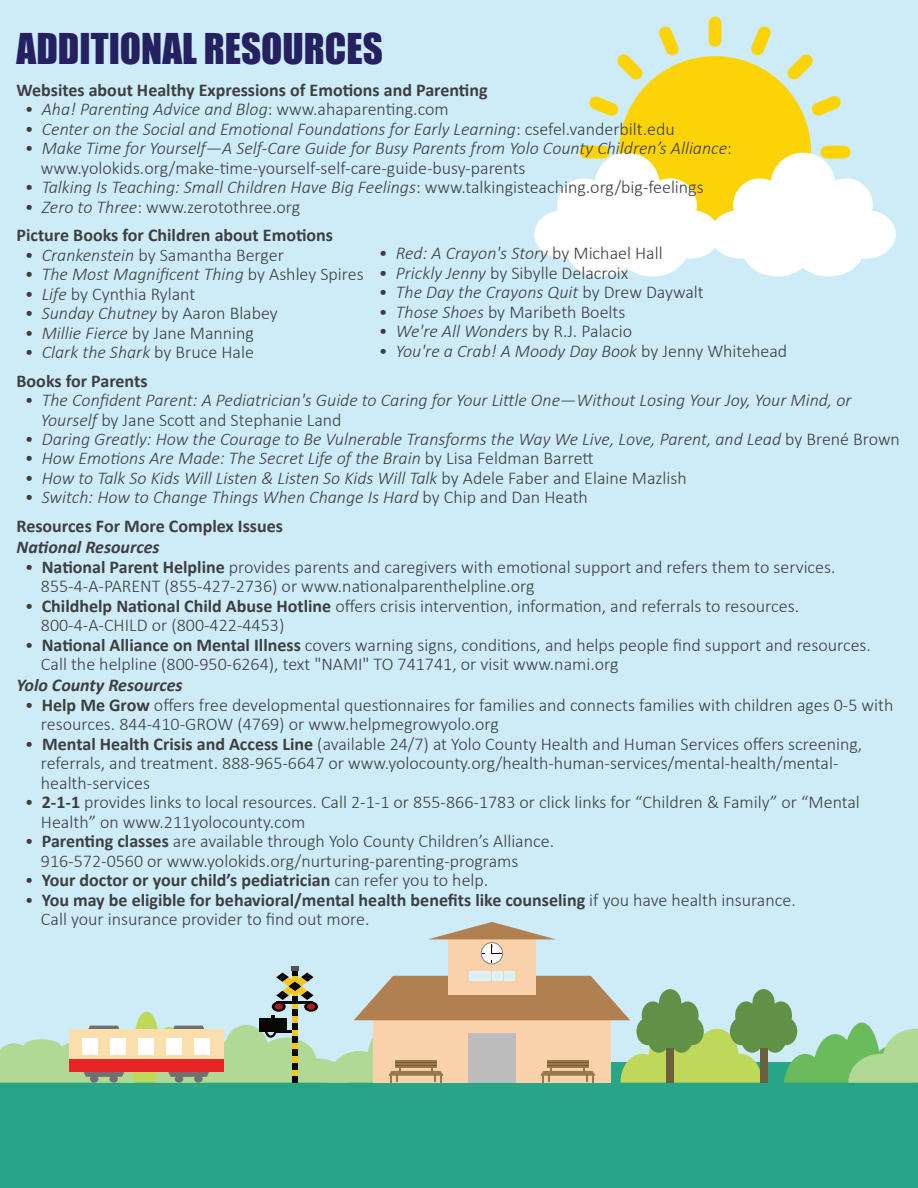
<style>
.page{position:relative;width:918px;height:1188px;background:#cdecf8}
.page>*{position:absolute;margin:0;border:0;box-sizing:border-box;transform-origin:0 0}
.t1{font:39px "Impact";color:#252161}
.t2{font:300 18px/19.5px "Calibri";color:#3e3e3f}
.t3{font:italic 300 18px/19.5px "Calibri";color:#3e3e3f}
.t4{font:700 18px/28.5px "Calibri";color:#3e3e3f}
.t5{font:italic 700 18px "Calibri";color:#3e3e3f}
.s1{font-style:normal}
.s2{font-weight:300}
.s3{font-weight:300;font-style:italic}
.s4{font-style:italic}
.s5{font-weight:700;font-style:normal}
.s6{font-weight:700}
</style>
<div class="page">
<div style="left:0;top:1063px;width:918px;height:125px;background:#28a587"></div>
<div style="left:619px;top:56px;width:192px;height:192px;background:#fcd306;border-radius:50%"></div>
<div style="left:709px;top:17px;width:12px;height:30px;background:#fcd306;border-radius:6px"></div>
<svg style="left:787px;top:54px;width:26px;height:26px"></svg>
<div style="left:820px;top:146px;width:31px;height:13px;background:#fcd306;border-radius:6px"></div>
<div style="left:580px;top:146px;width:30px;height:13px;background:#fcd306;border-radius:6px"></div>
<svg style="left:617px;top:54px;width:26px;height:26px"></svg>
<svg style="left:751px;top:26px;width:20px;height:30px"></svg>
<svg style="left:811px;top:96px;width:30px;height:20px"></svg>
<svg style="left:589px;top:96px;width:30px;height:20px"></svg>
<svg style="left:659px;top:26px;width:20px;height:30px"></svg>
<svg style="left:534px;top:153px;width:362px;height:124px"></svg>
<div style="left:449px;top:936px;width:87px;height:59px;background:#f9d2ab"></div>
<svg style="left:428px;top:922px;width:128px;height:42px"></svg>
<div style="left:291px;top:966px;width:8px;height:5px;background:#515251"></div>
<svg style="left:0;top:970px;width:918px;height:113px"></svg>
<div style="left:760px;top:1048px;width:7px;height:35px;background:#6b603e"></div>
<p class="t1" style="left:17px;top:19px;width:368px">ADDITIONAL RESOURCES</p>
<p class="t4" style="left:17px;top:75px;width:473px">Websites about Healthy Expressions of Emotions and Parenting</p>
<p class="t3" style="left:25px;top:99px;width:426px"><span class="s1">•</span> Aha! Parenting Advice and Blog<span class="s1">: www.ahaparenting.com</span></p>
<p class="t3" style="left:25px;top:119px;width:652px"><span class="s1">•</span> Center on the Social and Emotional Foundations for Early Learning<span class="s1">: csefel.vanderbilt.edu</span></p>
<p class="t3" style="left:41px;top:138px;width:692px;text-indent:-16px"><span class="s1">•</span> Make Time for Yourself—A Self-Care Guide for Busy Parents from Yolo County Children’s Alliance<span class="s1">: www.yolokids.org/make-time-yourself-self-care-guide-busy-parents</span></p>
<p class="t3" style="left:25px;top:177px;width:681px"><span class="s1">•</span> Talking Is Teaching: Small Children Have Big Feelings<span class="s1">: www.talkingisteaching.org/big-feelings</span></p>
<p class="t4" style="left:17px;top:192px;width:318px;text-indent:8px"><span class="s2">•</span> <span class="s3">Zero to Three</span><span class="s2">: www.zerotothree.org<br></span>Picture Books for Children about Emotions</p>
<p class="t2" style="left:25px;top:245px;width:261px">• <span class="s4">Crankenstein</span> by Samantha Berger</p>
<p class="t3" style="left:25px;top:264px;width:341px"><span class="s1">•</span> The Most Magnificent Thing <span class="s1">by Ashley Spires</span></p>
<p class="t2" style="left:25px;top:284px;width:172px">• <span class="s4">Life</span> by Cynthia Rylant</p>
<p class="t2" style="left:25px;top:303px;width:255px">• <span class="s4">Sunday Chutney</span> by Aaron Blabey</p>
<p class="t2" style="left:25px;top:323px;width:231px">• <span class="s4">Millie Fierce</span> by Jane Manning</p>
<p class="t4" style="left:17px;top:338px;width:239px;text-indent:8px"><span class="s2">•</span> <span class="s3">Clark the Shark</span> <span class="s2">by Bruce Hale<br></span>Books for Parents</p>
<p class="t3" style="left:41px;top:390px;width:812px;text-indent:-16px"><span class="s1">•</span> The Confident Parent: A Pediatrician's Guide to Caring for Your Little One<span class="s1">—</span>Without Losing Your Joy, Your Mind, or<br>Yourself <span class="s1">by Jane Scott and Stephanie Land</span></p>
<p class="t3" style="left:25px;top:429px;width:877px"><span class="s1">•</span> Daring Greatly: How the Courage to Be Vulnerable Transforms the Way We Live, Love, Parent, and Lead <span class="s1">by Brené Brown</span></p>
<p class="t3" style="left:25px;top:449px;width:571px"><span class="s1">•</span> How Emotions Are Made: The Secret Life of the Brain <span class="s1">by Lisa Feldman Barrett</span></p>
<p class="t3" style="left:25px;top:468px;width:664px"><span class="s1">•</span> How to Talk So Kids Will Listen &amp; Listen So Kids Will Talk <span class="s1">by Adele Faber and Elaine Mazlish</span></p>
<p class="t3" style="left:17px;top:483px;width:573px;line-height:28.7px;text-indent:8px"><span class="s1">•</span> Switch: How to Change Things When Change Is Hard <span class="s1">by Chip and Dan Heath<br></span><span class="s5">Resources For More Complex Issues</span></p>
<p class="t5" style="left:17px;top:536px;width:145px">National Resources</p>
<p class="t2" style="left:41px;top:557px;width:796px;text-indent:-16px">• <span class="s6">National Parent Helpline</span> provides parents and caregivers with emotional support and refers them to services.<br>855-4-A-PARENT (855-427-2736) or www.nationalparenthelpline.org</p>
<p class="t2" style="left:41px;top:596px;width:760px;text-indent:-16px">• <span class="s6">Childhelp National Child Abuse Hotline</span> offers crisis intervention, information, and referrals to resources.<br>800-4-A-CHILD or (800-422-4453)</p>
<p class="t2" style="left:25px;top:635px;width:848px">• <span class="s6">National Alliance on Mental Illness</span> covers warning signs, conditions, and helps people find support and resources.</p>
<p class="t2" style="left:41px;top:654px;width:579px">Call the helpline (800-950-6264), text "NAMI" TO 741741, or visit www.nami.org</p>
<p class="t5" style="left:17px;top:674px;width:168px">Yolo County Resources</p>
<p class="t2" style="left:41px;top:695px;width:854px;text-indent:-16px">• <span class="s6">Help Me Grow</span> offers free developmental questionnaires for families and connects families with children ages 0-5 with resources. 844-410-GROW (4769) or www.helpmegrowyolo.org</p>
<p class="t2" style="left:41px;top:734px;width:823px;text-indent:-16px">• <span class="s6">Mental Health Crisis and Access Line</span> (available 24/7) at Yolo County Health and Human Services offers screening, referrals, and treatment. 888-965-6647 or www.yolocounty.org/health-human-services/mental-health/mental&shy;health-services</p>
<p class="t2" style="left:41px;top:792px;width:821px;text-indent:-16px">• <span class="s6">2-1-1</span> provides links to local resources. Call 2-1-1 or 855-866-1783 or click links for “Children &amp; Family” or “Mental<br>Health” on www.211yolocounty.com</p>
<p class="t2" style="left:41px;top:831px;width:515px;text-indent:-16px">• <span class="s6">Parenting classes</span> are available through Yolo County Children’s Alliance.<br>916-572-0560 or www.yolokids.org/nurturing-parenting-programs</p>
<p class="t4" style="left:25px;top:866px;width:465px"><span class="s2">•</span> Your doctor or your child’s pediatrician <span class="s2">can refer you to help.</span></p>
<p class="t2" style="left:41px;top:890px;width:756px;text-indent:-16px">• <span class="s6">You may be eligible for behavioral/mental health benefits like counseling</span> if you have health insurance.<br>Call your insurance provider to find out more.</p>
<p class="t3" style="left:379px;top:244px;width:285px"><span class="s1">•</span> Red: A Crayon's Story <span class="s1">by Michael Hall</span></p>
<p class="t2" style="left:379px;top:263px;width:251px">• <span class="s4">Prickly Jenny</span> by Sibylle Delacroix</p>
<p class="t3" style="left:379px;top:283px;width:326px"><span class="s1">•</span> The Day the Crayons Quit <span class="s1">by Drew Daywalt</span></p>
<p class="t2" style="left:379px;top:302px;width:248px">• <span class="s4">Those Shoes</span> by Maribeth Boelts</p>
<p class="t3" style="left:379px;top:322px;width:255px"><span class="s1">•</span> We're All Wonders <span class="s1">by R.J. Palacio</span></p>
<p class="t3" style="left:379px;top:341px;width:410px"><span class="s1">•</span> You're a Crab! A Moody Day Book <span class="s1">by Jenny Whitehead</span></p>
</div>
